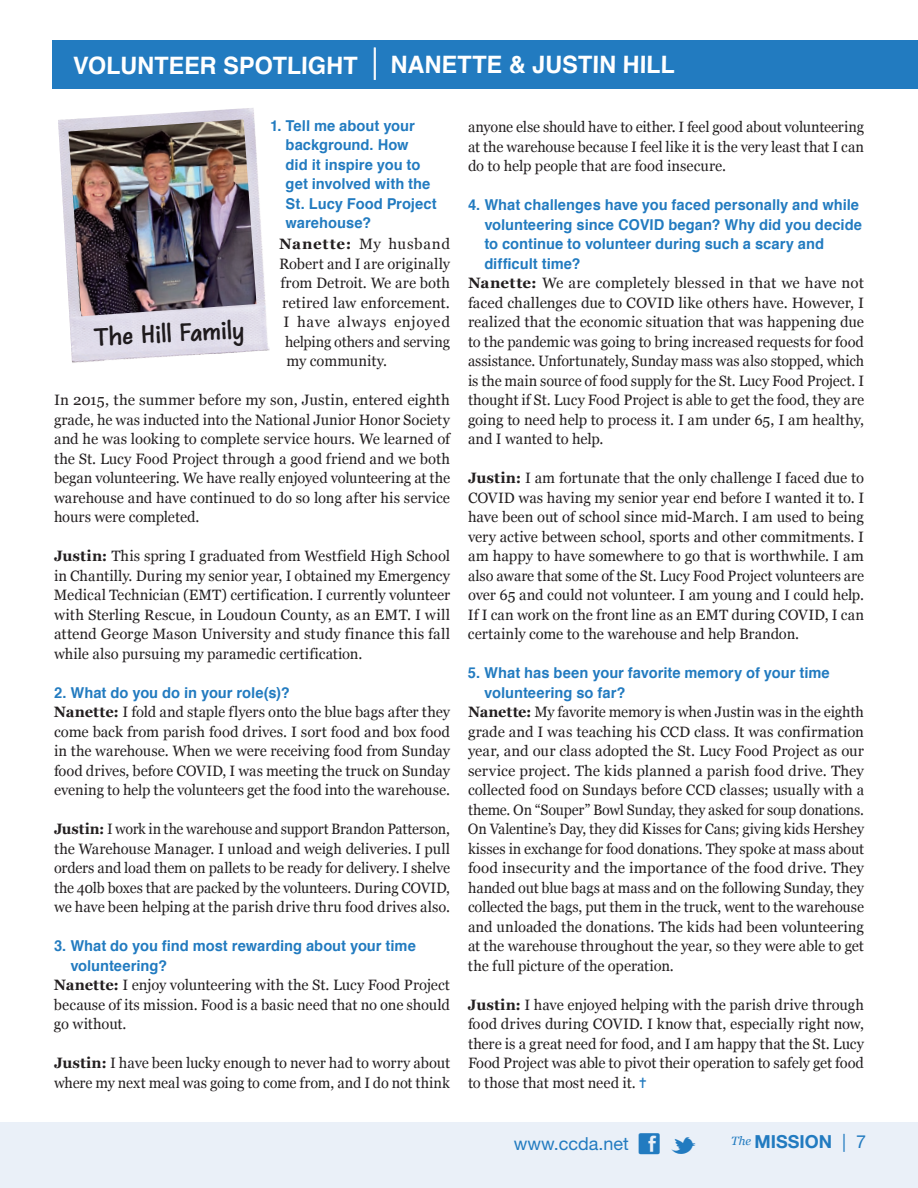
<style>
.page{position:relative;width:918px;height:1188px;background:#fff}
.page>*{position:absolute;margin:0;border:0;box-sizing:border-box;transform-origin:0 0}
.t1{font:700 36px "Maku";color:#231f20}
.t2{font:700 24px "Helvetica";color:#fff}
.t3{font:700 18px "Helvetica Neue LT";color:#227bc0}
.t4{font:18px "Helvetica Neue LT";color:#227bc0}
.t5{font:15px/19.5px "Georgia";letter-spacing:-.005em;color:#231f20;text-align:justify}
.t6{font:15px/19.5px "Georgia";letter-spacing:-.005em;color:#231f20;text-align:justify;scale:.96 1}
.t7{font:700 15px/19.5px "Helvetica";color:#227bc0}
.t8{font:15px/19.5px "Georgia";letter-spacing:-.005em;color:#231f20;text-align:justify;scale:.94 1}
.t9{font:15px/19.5px "Georgia";letter-spacing:-.005em;color:#231f20;text-align:justify;scale:.95 1}
.t10{font:15px "Georgia";letter-spacing:.045em;color:#231f20}
.s1{font-weight:700}
.s2{color:#227bc0}
.s3{font-weight:400}
</style>
<div class="page">
<div style="left:0;top:1122px;width:918px;height:66px;background:#eaf0f8"></div>
<div style="left:52px;top:40px;width:866px;height:49px;background:#227bc0"></div>
<hr style="left:375px;top:48px;width:1px;height:32px;background:#fff">
<hr style="left:374px;top:48px;width:1px;height:32px;background:#fff">
<img style="left:58px;top:108px;width:212px;height:255px">
<img style="left:69px;top:119px;width:187px;height:197px">
<h2 class="t2" style="left:73px;top:46px;width:287px">VOLUNTEER SPOTLIGHT</h2>
<h2 class="t2" style="left:391px;top:45px;width:286px">NANETTE &amp; JUSTIN HILL</h2>
<p class="t7" style="left:286px;top:116px;width:153px;text-indent:-16px">1. Tell me about your background. How<br>did it inspire you to get involved with the<br>St. Lucy Food Project warehouse?</p>
<p class="t5" style="left:279px;top:233px;width:173px"><span class="s1">Nanette:</span> My husband</p>
<p class="t5" style="left:279px;top:253px;width:173px">Robert and I are originally</p>
<p class="t5" style="left:280px;top:272px;width:171px">from Detroit. We are both</p>
<p class="t5" style="left:282px;top:292px;width:170px">retired law enforcement.</p>
<p class="t10" style="left:284px;top:311px;width:168px">I have always enjoyed</p>
<p class="t9" style="left:285px;top:331px;width:176px">helping others and serving</p>
<p class="t5" style="left:286px;top:350px;width:102px">my community.</p>
<p class="t5" style="left:54px;top:389px;width:398px">In 2015, the summer before my son, Justin, entered eighth grade, he was inducted into the National Junior Honor Society and he was looking to complete service hours. We learned of the St. Lucy Food Project through a good friend and we both began volunteering. We have really enjoyed volunteering at the warehouse and have continued to do so long after his service hours were completed.</p>
<p class="t5" style="left:54px;top:545px;width:398px"><span class="s1">Justin:</span> This spring I graduated from Westfield High School in Chantilly. During my senior year, I obtained my Emergency Medical Technician (EMT) certification. I currently volunteer with Sterling Rescue, in Loudoun County, as an EMT. I will attend George Mason University and study finance this fall while also pursuing my paramedic certification.</p>
<p class="t7" style="left:54px;top:683px;width:238px">2. What do you do in your role(s)?</p>
<p class="t5" style="left:54px;top:701px;width:398px"><span class="s1">Nanette:</span> I fold and staple flyers onto the blue bags after they come back from parish food drives. I sort food and box food in the warehouse. When we were receiving food from Sunday food drives, before COVID, I was meeting the truck on Sunday evening to help the volunteers get the food into the warehouse.</p>
<p class="t8" style="left:54px;top:818px;width:423px"><span class="s1">Justin:</span> I work in the warehouse and support Brandon Patterson, the Warehouse Manager. I unload and weigh deliveries. I pull orders and load them on pallets to be ready for delivery. I shelve the 40lb boxes that are packed by the volunteers. During COVID, we have been helping at the parish drive thru food drives also.</p>
<p class="t7" style="left:70px;top:936px;width:347px;text-indent:-16px">3. What do you find most rewarding about your time volunteering?</p>
<p class="t5" style="left:54px;top:974px;width:398px"><span class="s1">Nanette:</span> I enjoy volunteering with the St. Lucy Food Project because of its mission. Food is a basic need that no one should go without.</p>
<p class="t5" style="left:54px;top:1052px;width:398px"><span class="s1">Justin:</span> I have been lucky enough to never had to worry about where my next meal was going to come from, and I do not think</p>
<h1 class="t1" style="left:92px;top:312px;width:152px;rotate:-3deg">The Hill Family</h1>
<p class="t9" style="left:468px;top:116px;width:419px">anyone else should have to either. I feel good about volunteering at the warehouse because I feel like it is the very least that I can do to help people that are food insecure.</p>
<p class="t7" style="left:484px;top:195px;width:380px;text-indent:-16px">4. What challenges have you faced personally and while volunteering since COVID began? Why did you decide to continue to volunteer during such a scary and difficult time?</p>
<p class="t5" style="left:468px;top:272px;width:398px"><span class="s1">Nanette:</span> We are completely blessed in that we have not faced challenges due to COVID like others have. However, I realized that the economic situation that was happening due to the pandemic was going to bring increased requests for food assistance. Unfortunately, Sunday mass was also stopped, which is the main source of food supply for the St. Lucy Food Project. I thought if St. Lucy Food Project is able to get the food, they are going to need help to process it. I am under 65, I am healthy, and I wanted to help.</p>
<p class="t5" style="left:468px;top:467px;width:398px"><span class="s1">Justin:</span> I am fortunate that the only challenge I faced due to COVID was having my senior year end before I wanted it to. I have been out of school since mid-March. I am used to being very active between school, sports and other commitments. I am happy to have somewhere to go that is worthwhile. I am also aware that some of the St. Lucy Food Project volunteers are over 65 and could not volunteer. I am young and I could help.<br>If I can work on the front line as an EMT during COVID, I can certainly come to the warehouse and help Brandon.</p>
<p class="t7" style="left:484px;top:663px;width:347px;text-indent:-16px">5. What has been your favorite memory of your time volunteering so far?</p>
<p class="t6" style="left:468px;top:701px;width:414px"><span class="s1">Nanette:</span> My favorite memory is when Justin was in the eighth grade and I was teaching his CCD class. It was confirmation year, and our class adopted the St. Lucy Food Project as our service project. The kids planned a parish food drive. They collected food on Sundays before CCD classes; usually with a theme. On “Souper” Bowl Sunday, they asked for soup donations.<br>On Valentine’s Day, they did Kisses for Cans; giving kids Hershey kisses in exchange for food donations. They spoke at mass about food insecurity and the importance of the food drive. They handed out blue bags at mass and on the following Sunday, they collected the bags, put them in the truck, went to the warehouse and unloaded the donations. The kids had been volunteering at the warehouse throughout the year, so they were able to get the full picture of the operation.</p>
<p class="t5" style="left:468px;top:994px;width:398px"><span class="s1">Justin:</span> I have enjoyed helping with the parish drive through food drives during COVID. I know that, especially right now, there is a great need for food, and I am happy that the St. Lucy Food Project was able to pivot their operation to safely get food to those that most need it. <span class="s2">✝</span></p>
<p class="t4" style="left:514px;top:1133px;width:116px">www.ccda.net</p>
<p class="t3" style="left:671px;top:1131px;width:196px">▼ <sup>The</sup> MISSION <span class="s3">| 7</span></p>
</div>
